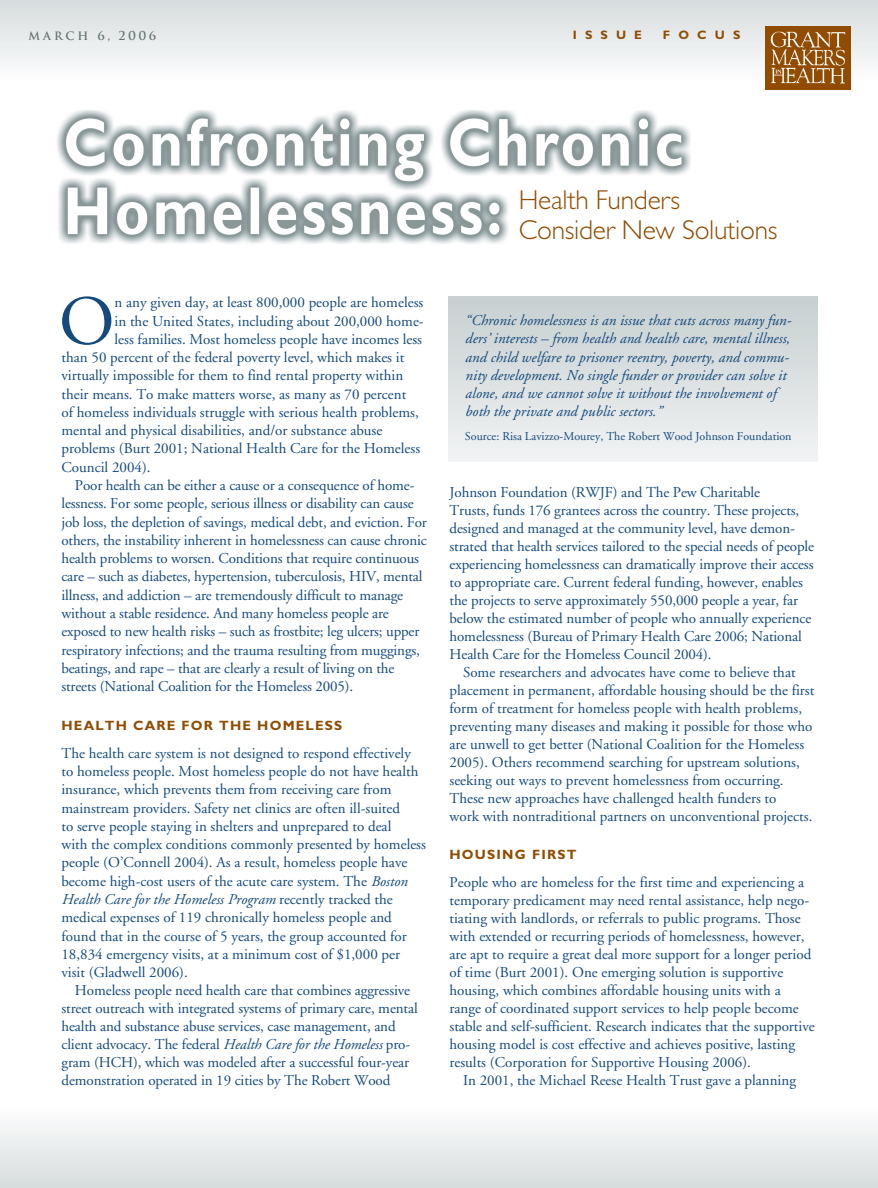
<style>
.page{position:relative;width:878px;height:1188px;background:#fff}
.page>*{position:absolute;margin:0;border:0;box-sizing:border-box;transform-origin:0 0}
.t1{font:70.05px "Adobe Garamond";color:#144a7c}
.t2{font:300 27.45px/29.5px "Gill Sans";letter-spacing:-.01em;color:#914c01}
.t3{font:15px/18px "Adobe Garamond";color:#144a7c}
.t4{font:italic 15px/18.1px "Adobe Garamond";color:#144a7c}
.t5{font:700 13.5px "Gill Sans";letter-spacing:.09em;color:#914c01}
.t6{font:700 12.3px "Gill Sans";letter-spacing:.66em;color:#914c01}
.t7{font:12px "Adobe Garamond";color:#144a7c}
.t8{font:700 12px "Trajan";color:#647373}
.s1{font-size:11.25px}
.s2{font-style:italic}
</style>
<div class="page">
<div style="left:0;top:1107px;width:878px;height:81px;background:linear-gradient(to bottom,#fdfdfe,#d7dcde)"></div>
<div style="left:0;top:0;width:878px;height:81px;background:linear-gradient(to bottom,#d6dbdc,#fdfcfc)"></div>
<img style="left:765px;top:27px;width:85px;height:62px">
<div style="left:448px;top:297px;width:369px;height:165px;background:linear-gradient(to bottom,#c7cfd0,#f1f3f4)"></div>
<img style="left:57px;top:110px;width:634px;height:134px">
<p class="t8" style="left:29px;top:29px;width:129px"><span class="s1">MARCH</span> 6, 2006</p>
<p class="t6" style="left:573px;top:30px;width:71px">ISSUE</p>
<p class="t6" style="left:663px;top:30px;width:79px">FOCUS</p>
<h2 class="t2" style="left:519px;top:188px;width:260px">Health Funders<br>Consider New Solutions</h2>
<h1 class="t1" style="left:59px;top:293px;width:57px">O</h1>
<p class="t3" style="left:115px;top:295px;width:310px">n any given day, at least 800,000 people are homeless</p>
<p class="t3" style="left:115px;top:313px;width:311px">in the United States, including about 200,000 home-</p>
<p class="t3" style="left:115px;top:331px;width:309px">less families. Most homeless people have incomes less</p>
<p class="t3" style="left:61px;top:350px;width:344px">than 50 percent of the federal poverty level, which makes it</p>
<p class="t3" style="left:61px;top:368px;width:343px">virtually impossible for them to find rental property within</p>
<p class="t3" style="left:61px;top:386px;width:346px">their means. To make matters worse, as many as 70 percent</p>
<p class="t3" style="left:61px;top:405px;width:359px">of homeless individuals struggle with serious health problems,</p>
<p class="t3" style="left:61px;top:423px;width:322px">mental and physical disabilities, and/or substance abuse</p>
<p class="t3" style="left:61px;top:441px;width:360px">problems (Burt 2001; National Health Care for the Homeless</p>
<p class="t3" style="left:61px;top:459px;width:91px">Council 2004).</p>
<p class="t3" style="left:75px;top:478px;width:341px">Poor health can be either a cause or a consequence of home-</p>
<p class="t3" style="left:61px;top:496px;width:353px">lessness. For some people, serious illness or disability can cause</p>
<p class="t3" style="left:61px;top:514px;width:367px">job loss, the depletion of savings, medical debt, and eviction. For</p>
<p class="t3" style="left:61px;top:532px;width:367px">others, the instability inherent in homelessness can cause chronic</p>
<p class="t3" style="left:61px;top:551px;width:359px">health problems to worsen. Conditions that require continuous</p>
<p class="t3" style="left:61px;top:569px;width:362px">care – such as diabetes, hypertension, tuberculosis, HIV, mental</p>
<p class="t3" style="left:61px;top:587px;width:343px">illness, and addiction – are tremendously difficult to manage</p>
<p class="t3" style="left:61px;top:606px;width:329px">without a stable residence. And many homeless people are</p>
<p class="t3" style="left:61px;top:624px;width:359px">exposed to new health risks – such as frostbite; leg ulcers; upper</p>
<p class="t3" style="left:61px;top:642px;width:360px">respiratory infections; and the trauma resulting from muggings,</p>
<p class="t3" style="left:61px;top:660px;width:334px">beatings, and rape – that are clearly a result of living on the</p>
<p class="t3" style="left:61px;top:679px;width:293px">streets (National Coalition for the Homeless 2005).</p>
<p class="t5" style="left:61px;top:721px;width:282px">HEALTH CARE FOR THE HOMELESS</p>
<p class="t3" style="left:61px;top:745px;width:366px">The health care system is not designed to respond effectively to homeless people. Most homeless people do not have health insurance, which prevents them from receiving care from mainstream providers. Safety net clinics are often ill-suited<br>to serve people staying in shelters and unprepared to deal<br>with the complex conditions commonly presented by homeless people (O’Connell 2004). As a result, homeless people have become high-cost users of the acute care system. The <span class="s2">Boston Health Care for the Homeless Program</span> recently tracked the medical expenses of 119 chronically homeless people and found that in the course of 5 years, the group accounted for 18,834 emergency visits, at a minimum cost of $1,000 per visit (Gladwell 2006).</p>
<p class="t3" style="left:61px;top:983px;width:358px;text-indent:14px">Homeless people need health care that combines aggressive street outreach with integrated systems of primary care, mental health and substance abuse services, case management, and client advocacy. The federal <span class="s2">Health Care for the Homeless</span> pro&shy;gram (HCH), which was modeled after a successful four-year demonstration operated in 19 cities by The Robert Wood</p>
<p class="t4" style="left:465px;top:313px;width:328px">“Chronic homelessness is an issue that cuts across many fun&shy;ders’ interests – from health and health care, mental illness, and child welfare to prisoner reentry, poverty, and commu&shy;nity development. No single funder or provider can solve it alone, and we cannot solve it without the involvement of both the private and public sectors.”</p>
<p class="t7" style="left:465px;top:431px;width:328px">Source: Risa Lavizzo-Mourey, The Robert Wood Johnson Foundation</p>
<p class="t3" style="left:449px;top:485px;width:366px">Johnson Foundation (RWJF) and The Pew Charitable<br>Trusts, funds 176 grantees across the country. These projects, designed and managed at the community level, have demon&shy;strated that health services tailored to the special needs of people experiencing homelessness can dramatically improve their access to appropriate care. Current federal funding, however, enables the projects to serve approximately 550,000 people a year, far below the estimated number of people who annually experience homelessness (Bureau of Primary Health Care 2006; National Health Care for the Homeless Council 2004).</p>
<p class="t3" style="left:449px;top:665px;width:366px;text-indent:14px">Some researchers and advocates have come to believe that placement in permanent, affordable housing should be the first form of treatment for homeless people with health problems, preventing many diseases and making it possible for those who are unwell to get better (National Coalition for the Homeless 2005). Others recommend searching for upstream solutions, seeking out ways to prevent homelessness from occurring.<br>These new approaches have challenged health funders to<br>work with nontraditional partners on unconventional projects.</p>
<p class="t5" style="left:449px;top:850px;width:128px">HOUSING FIRST</p>
<p class="t3" style="left:449px;top:875px;width:367px">People who are homeless for the first time and experiencing a temporary predicament may need rental assistance, help nego&shy;tiating with landlords, or referrals to public programs. Those with extended or recurring periods of homelessness, however, are apt to require a great deal more support for a longer period of time (Burt 2001). One emerging solution is supportive housing, which combines affordable housing units with a range of coordinated support services to help people become stable and self-sufficient. Research indicates that the supportive housing model is cost effective and achieves positive, lasting results (Corporation for Supportive Housing 2006).</p>
<p class="t3" style="left:463px;top:1073px;width:334px">In 2001, the Michael Reese Health Trust gave a planning</p>
</div>
